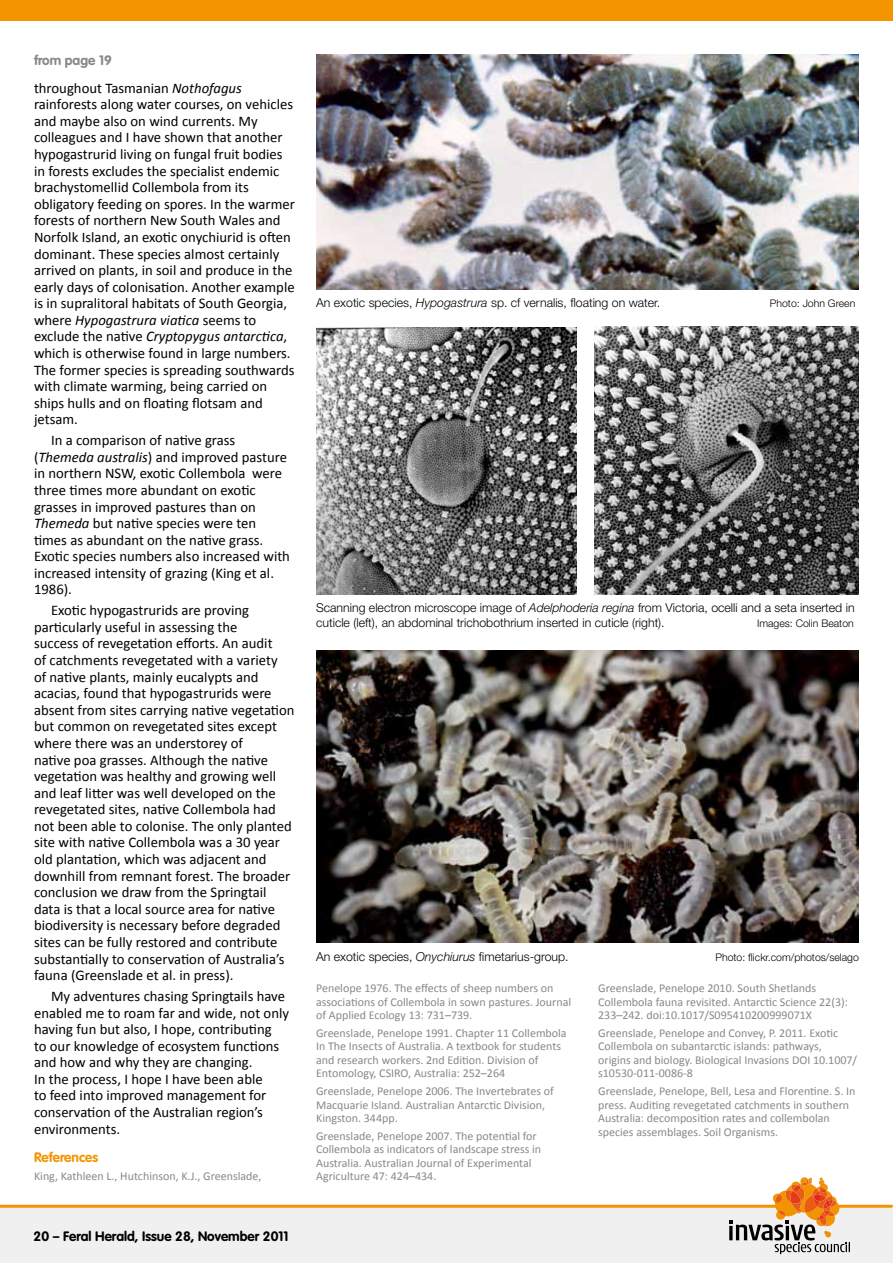
<style>
.page{position:relative;width:893px;height:1263px;background:#fff}
.page>*{position:absolute;margin:0;border:0;box-sizing:border-box;transform-origin:0 0}
.t1{font:14.7px/16.6px "Calibri";color:#000}
.t2{font:700 13.5px "VAG Rounded";color:#000}
.t3{font:700 13.5px "VAG Rounded";color:#f39400}
.t4{font:700 13.5px "VAG Rounded";color:#87888a}
.t5{font:300 12.3px/15px "Helvetica Neue";color:#000}
.t6{font:12px/13.5px "Calibri";color:#87888a}
.t7{font:300 10.5px "Helvetica Neue";color:#000}
.s1{font-style:italic}
</style>
<div class="page">
<div style="left:0;top:1208px;width:893px;height:55px;background:#f0f0f1"></div>
<hr style="left:0;top:1205px;width:776px;height:3px;background:#f39400">
<svg style="left:729px;top:1177px;width:121px;height:77px"></svg>
<hr style="left:839px;top:1205px;width:54px;height:3px;background:#f39400">
<div style="left:0;top:0;width:893px;height:20px;background:#f39400"></div>
<img style="left:316px;top:54px;width:543px;height:235px">
<img style="left:316px;top:651px;width:543px;height:292px">
<img style="left:316px;top:327px;width:261px;height:268px">
<img style="left:594px;top:327px;width:265px;height:267px">
<p class="t4" style="left:34px;top:52px;width:79px">from page 19</p>
<p class="t1" style="left:34px;top:79px;width:262px">throughout Tasmanian <span class="s1">Nothofagus </span>rainforests along water courses, on vehicles and maybe also on wind currents. My colleagues and I have shown that another hypogastrurid living on fungal fruit bodies in forests excludes the specialist endemic brachystomellid Collembola from its obligatory feeding on spores. In the warmer forests of northern New South Wales and Norfolk Island, an exotic onychiurid is often dominant. These species almost certainly arrived on plants, in soil and produce in the early days of colonisation. Another example is in supralitoral habitats of South Georgia, where <span class="s1">Hypogastrura viatica</span> seems to exclude the native <span class="s1">Cryptopygus antarctica</span>, which is otherwise found in large numbers.<br>The former species is spreading southwards with climate warming, being carried on ships hulls and on floating flotsam and jetsam.</p>
<p class="t1" style="left:34px;top:431px;width:258px;text-indent:17px">In a comparison of native grass (<span class="s1">Themeda australis</span>) and improved pasture in northern NSW, exotic Collembola were three times more abundant on exotic grasses in improved pastures than on <span class="s1">Themeda</span> but native species were ten times as abundant on the native grass.<br>Exotic species numbers also increased with increased intensity of grazing (King et al.<br>1986).</p>
<p class="t1" style="left:34px;top:601px;width:262px;text-indent:17px">Exotic hypogastrurids are proving particularly useful in assessing the<br>success of revegetation efforts. An audit<br>of catchments revegetated with a variety<br>of native plants, mainly eucalypts and acacias, found that hypogastrurids were absent from sites carrying native vegetation but common on revegetated sites except where there was an understorey of<br>native poa grasses. Although the native vegetation was healthy and growing well and leaf litter was well developed on the revegetated sites, native Collembola had not been able to colonise. The only planted site with native Collembola was a 30 year old plantation, which was adjacent and downhill from remnant forest. The broader conclusion we draw from the Springtail data is that a local source area for native biodiversity is necessary before degraded sites can be fully restored and contribute substantially to conservation of Australia’s fauna (Greenslade et al. in press).</p>
<p class="t1" style="left:34px;top:987px;width:257px;text-indent:17px">My adventures chasing Springtails have enabled me to roam far and wide, not only having fun but also, I hope, contributing<br>to our knowledge of ecosystem functions and how and why they are changing.<br>In the process, I hope I have been able<br>to feed into improved management for conservation of the Australian region’s environments.</p>
<p class="t3" style="left:34px;top:1149px;width:66px">References</p>
<p class="t6" style="left:34px;top:1169px;width:229px">King, Kathleen L., Hutchinson, K.J., Greenslade,</p>
<p class="t2" style="left:34px;top:1228px;width:256px">20 – Feral Herald, Issue 28, November 2011</p>
<p class="t5" style="left:316px;top:295px;width:346px">An exotic species, <span class="s1">Hypogastrura</span> sp. cf vernalis, floating on water.</p>
<p class="t7" style="left:770px;top:297px;width:87px">Photo: John Green</p>
<p class="t5" style="left:316px;top:600px;width:540px">Scanning electron microscope image of <span class="s1">Adelphoderia regina</span> from Victoria, ocelli and a seta inserted in cuticle (left), an abdominal trichobothrium inserted in cuticle (right).</p>
<p class="t7" style="left:757px;top:617px;width:98px">Images: Colin Beaton</p>
<p class="t5" style="left:316px;top:949px;width:254px">An exotic species, <span class="s1">Onychiurus</span> fimetarius-group.</p>
<p class="t7" style="left:715px;top:951px;width:145px">Photo: flickr.com/photos/selago</p>
<p class="t6" style="left:316px;top:981px;width:257px">Penelope 1976. The effects of sheep numbers on associations of Collembola in sown pastures. Journal of Applied Ecology 13: 731–739.</p>
<p class="t6" style="left:316px;top:1025px;width:252px">Greenslade, Penelope 1991. Chapter 11 Collembola In The Insects of Australia. A textbook for students and research workers. 2nd Edition. Division of Entomology, CSIRO, Australia: 252–264</p>
<p class="t6" style="left:316px;top:1084px;width:239px">Greenslade, Penelope 2006. The Invertebrates of<br>Macquarie Island. Australian Antarctic Division,<br>Kingston. 344pp.</p>
<p class="t6" style="left:316px;top:1128px;width:227px">Greenslade, Penelope 2007. The potential for Collembola as indicators of landscape stress in Australia. Australian Journal of Experimental Agriculture 47: 424–434.</p>
<p class="t6" style="left:598px;top:981px;width:251px">Greenslade, Penelope 2010. South Shetlands<br>Collembola fauna revisited. Antarctic Science 22(3):<br>233–242. doi:10.1017/S095410200999071X</p>
<p class="t6" style="left:598px;top:1025px;width:261px">Greenslade, Penelope and Convey, P. 2011. Exotic Collembola on subantarctic islands: pathways, origins and biology. Biological Invasions DOI 10.1007/ s10530-011-0086-8</p>
<p class="t6" style="left:598px;top:1084px;width:259px">Greenslade, Penelope, Bell, Lesa and Florentine. S. In press. Auditing revegetated catchments in southern Australia: decomposition rates and collembolan species assemblages. Soil Organisms.</p>
</div>
